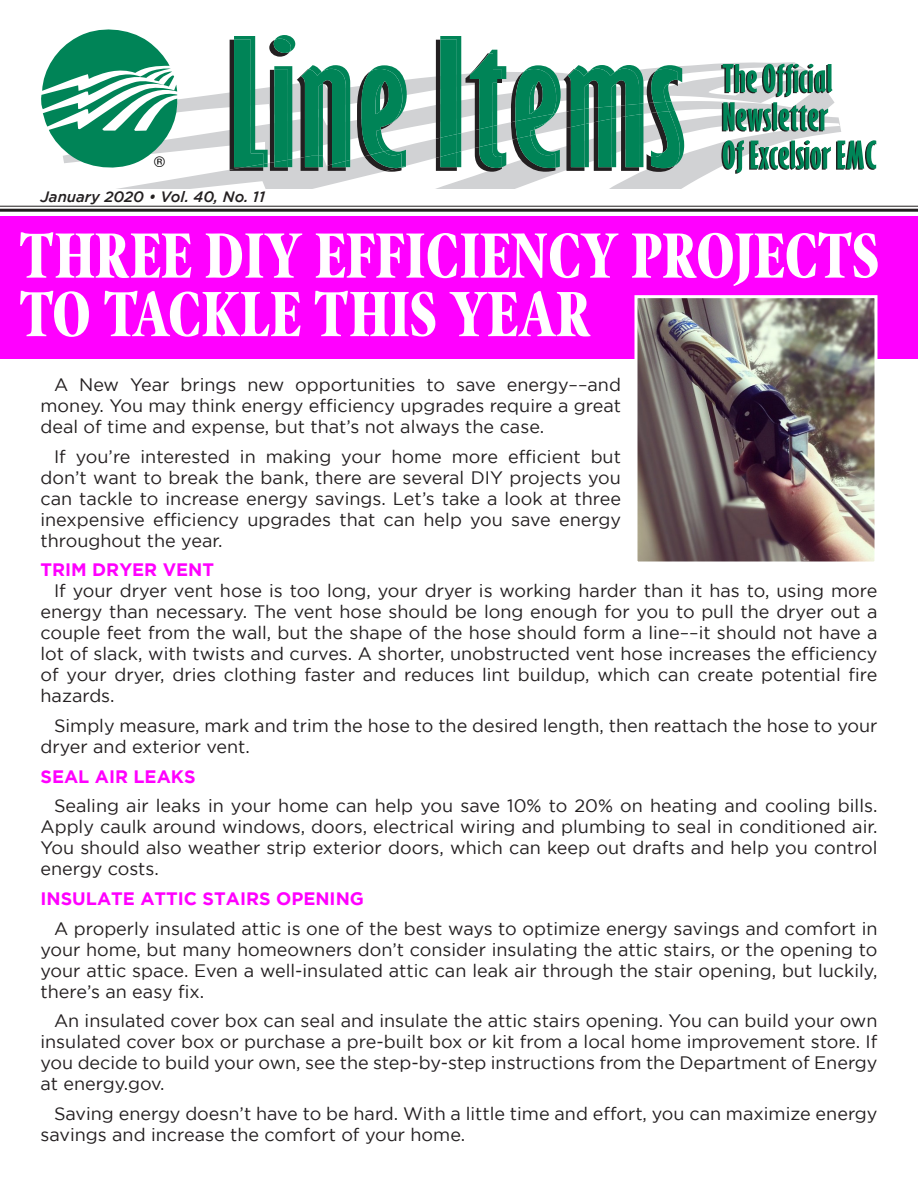
<style>
.page{position:relative;width:918px;height:1188px;background:#fff}
.page>*{position:absolute;margin:0;border:0;box-sizing:border-box;transform-origin:0 0}
.t1{font:700 64.5px/58.5px "Poynter OS Disp Cond";letter-spacing:.02em;color:#fff}
.t2{font:18px/21px "Gotham";color:#231f20;text-align:justify}
.t3{font:700 18px "Gotham";color:#f0f}
.t4{font:italic 500 15px "Gotham";color:#231f20}
.t5{font:14.7px "Helvetica";color:#000}
</style>
<div class="page">
<div style="left:0;top:216px;width:918px;height:143px;background:#f0f"></div>
<svg style="left:41px;top:29px;width:835px;height:160px"></svg>
<hr style="left:0;top:206px;width:918px;height:1px;background:#231f20">
<hr style="left:0;top:209px;width:918px;height:3px;background:#231f20">
<img style="left:639px;top:299px;width:235px;height:262px">
<div style="left:635px;top:295px;width:243px;height:270px;border:3px solid #fff"></div>
<p class="t5" style="left:154px;top:154px;width:12px">®</p>
<p class="t4" style="left:40px;top:191px;width:226px">January 2020 • Vol. 40, No. 11</p>
<h1 class="t1" style="left:20px;top:230px;width:860px">THREE DIY EFFICIENCY PROJECTS<br>TO TACKLE THIS YEAR</h1>
<p class="t2" style="left:40px;top:376px;width:582px;text-indent:14px">A New Year brings new opportunities to save energy––and money. You may think energy efficiency upgrades require a great deal of time and expense, but that’s not always the case.</p>
<p class="t2" style="left:40px;top:446px;width:582px;text-indent:14px">If you’re interested in making your home more efficient but don’t want to break the bank, there are several DIY projects you can tackle to increase energy savings. Let’s take a look at three inexpensive efficiency upgrades that can help you save energy throughout the year.</p>
<p class="t3" style="left:40px;top:560px;width:175px">TRIM DRYER VENT</p>
<p class="t2" style="left:40px;top:582px;width:839px;text-indent:14px">If your dryer vent hose is too long, your dryer is working harder than it has to, using more energy than necessary. The vent hose should be long enough for you to pull the dryer out a couple feet from the wall, but the shape of the hose should form a line––it should not have a lot of slack, with twists and curves. A shorter, unobstructed vent hose increases the efficiency of your dryer, dries clothing faster and reduces lint buildup, which can create potential fire hazards.</p>
<p class="t2" style="left:40px;top:715px;width:839px;text-indent:14px">Simply measure, mark and trim the hose to the desired length, then reattach the hose to your dryer and exterior vent.</p>
<p class="t3" style="left:40px;top:766px;width:157px">SEAL AIR LEAKS</p>
<p class="t2" style="left:40px;top:795px;width:839px;text-indent:14px">Sealing air leaks in your home can help you save 10% to 20% on heating and cooling bills.<br>Apply caulk around windows, doors, electrical wiring and plumbing to seal in conditioned air.<br>You should also weather strip exterior doors, which can keep out drafts and help you control energy costs.</p>
<p class="t3" style="left:40px;top:888px;width:325px">INSULATE ATTIC STAIRS OPENING</p>
<p class="t2" style="left:40px;top:917px;width:839px;text-indent:14px">A properly insulated attic is one of the best ways to optimize energy savings and comfort in your home, but many homeowners don’t consider insulating the attic stairs, or the opening to your attic space. Even a well-insulated attic can leak air through the stair opening, but luckily, there’s an easy fix.</p>
<p class="t2" style="left:40px;top:1010px;width:839px;text-indent:14px">An insulated cover box can seal and insulate the attic stairs opening. You can build your own insulated cover box or purchase a pre-built box or kit from a local home improvement store. If you decide to build your own, see the step-by-step instructions from the Department of Energy at energy.gov.</p>
<p class="t2" style="left:40px;top:1103px;width:839px;text-indent:14px">Saving energy doesn’t have to be hard. With a little time and effort, you can maximize energy savings and increase the comfort of your home.</p>
</div>
